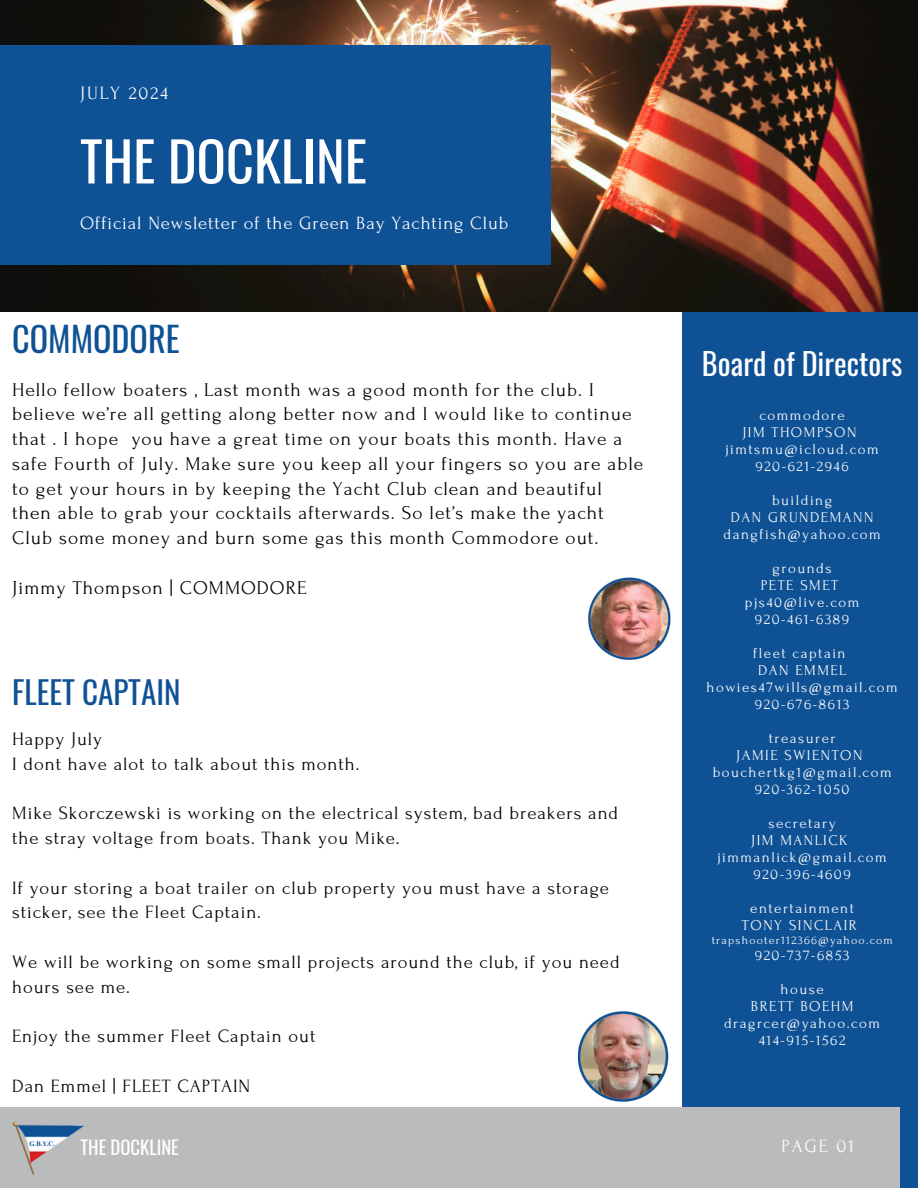
<style>
.page{position:relative;width:918px;height:1188px;background:#fff}
.page>*{position:absolute;margin:0;border:0;box-sizing:border-box;transform-origin:0 0}
.t1{font:54.45px "Oswald";color:#fff}
.t2{font:34.05px "Oswald";color:#0f5195}
.t3{font:31.2px "Oswald";color:#0f5195}
.t4{font:30.15px "Oswald";color:#fff}
.t5{font:19.5px/24.8px "Forum";letter-spacing:.05em;color:#000}
.t6{font:18.75px/24.8px "Forum";letter-spacing:.05em;color:#000}
.t7{font:18.6px "Forum";letter-spacing:.05em;color:#fff}
.t8{font:18.6px "Oswald";color:#fff}
.t9{font:18.6px "Forum";letter-spacing:.1em;color:#fff}
.t10{font:15px/17px "Forum";letter-spacing:.1em;color:#fff;text-align:center}
.t11{font:12px "Forum";letter-spacing:.1em;color:#fff}
</style>
<div class="page">
<div style="left:683px;top:311px;width:235px;height:877px;background:#0f5195"></div>
<img style="left:0;top:0;width:918px;height:311px">
<div style="left:0;top:45px;width:550px;height:219px;background:#0f5195"></div>
<div style="left:0;top:1107px;width:900px;height:81px;background:#babbbd"></div>
<img style="left:12px;top:1121px;width:72px;height:54px">
<img style="left:588px;top:577px;width:83px;height:83px">
<img style="left:578px;top:1011px;width:90px;height:91px">
<h6 class="t9" style="left:80px;top:83px;width:90px">JULY 2024</h6>
<h5 class="t1" style="left:80px;top:119px;width:288px">THE DOCKLINE</h5>
<h6 class="t7" style="left:80px;top:213px;width:430px">Official Newsletter of the Green Bay Yachting Club</h6>
<h5 class="t2" style="left:12px;top:312px;width:169px">COMMODORE</h5>
<h2 class="t5" style="left:12px;top:377px;width:633px">Hello fellow boaters , Last month was a good month for the club. I believe we’re all getting along better now and I would like to continue that . I hope you have a great time on your boats this month. Have a safe Fourth of July. Make sure you keep all your fingers so you are able to get your hours in by keeping the Yacht Club clean and beautiful then able to grab your cocktails afterwards. So let’s make the yacht Club some money and burn some gas this month Commodore out.</h2>
<h5 class="t5" style="left:12px;top:575px;width:296px">Jimmy Thompson | COMMODORE</h5>
<h4 class="t3" style="left:12px;top:668px;width:170px">FLEET CAPTAIN</h4>
<h5 class="t6" style="left:12px;top:727px;width:349px">Happy July<br>I dont have alot to talk about this month.</h5>
<h5 class="t6" style="left:12px;top:801px;width:607px">Mike Skorczewski is working on the electrical system, bad breakers and the stray voltage from boats. Thank you Mike.</h5>
<h5 class="t6" style="left:12px;top:876px;width:598px">If your storing a boat trailer on club property you must have a storage sticker, see the Fleet Captain.</h5>
<h5 class="t6" style="left:12px;top:950px;width:609px">We will be working on some small projects around the club, if you need hours see me.</h5>
<p class="t6" style="left:12px;top:1024px;width:305px">Enjoy the summer Fleet Captain out</p>
<p class="t6" style="left:12px;top:1074px;width:240px">Dan Emmel | FLEET CAPTAIN</p>
<h6 class="t4" style="left:702px;top:340px;width:202px">Board of Directors</h6>
<h6 class="t10" style="left:726px;top:407px;width:155px">commodore<br>JIM THOMPSON jimtsmu@icloud.com<br>920-621-2946</h6>
<p class="t10" style="left:723px;top:492px;width:159px">building<br>DAN GRUNDEMANN dangfish@yahoo.com</p>
<p class="t10" style="left:745px;top:560px;width:116px">grounds<br>PETE SMET pjs40@live.com<br>920-461-6389</p>
<p class="t10" style="left:707px;top:645px;width:193px">fleet captain<br>DAN EMMEL howies47wills@gmail.com<br>920-676-8613</p>
<p class="t10" style="left:713px;top:730px;width:180px">treasurer<br>JAMIE SWIENTON bouchertkg1@gmail.com<br>920-362-1050</p>
<h6 class="t10" style="left:718px;top:815px;width:171px">secretary<br>JIM MANLICK jimmanlick@gmail.com<br>920-396-4609</h6>
<h2 class="t10" style="left:750px;top:900px;width:105px">entertainment</h2>
<h5 class="t10" style="left:742px;top:917px;width:116px">TONY SINCLAIR</h5>
<h5 class="t11" style="left:712px;top:933px;width:183px">trapshooter112366@yahoo.com</h5>
<h3 class="t10" style="left:755px;top:947px;width:96px">920-737-6853</h3>
<p class="t10" style="left:724px;top:981px;width:158px">house<br>BRETT BOEHM dragrcer@yahoo.com<br>414-915-1562</p>
<h6 class="t8" style="left:81px;top:1133px;width:100px">THE DOCKLINE</h6>
<h6 class="t7" style="left:781px;top:1136px;width:74px">PAGE 01</h6>
</div>
